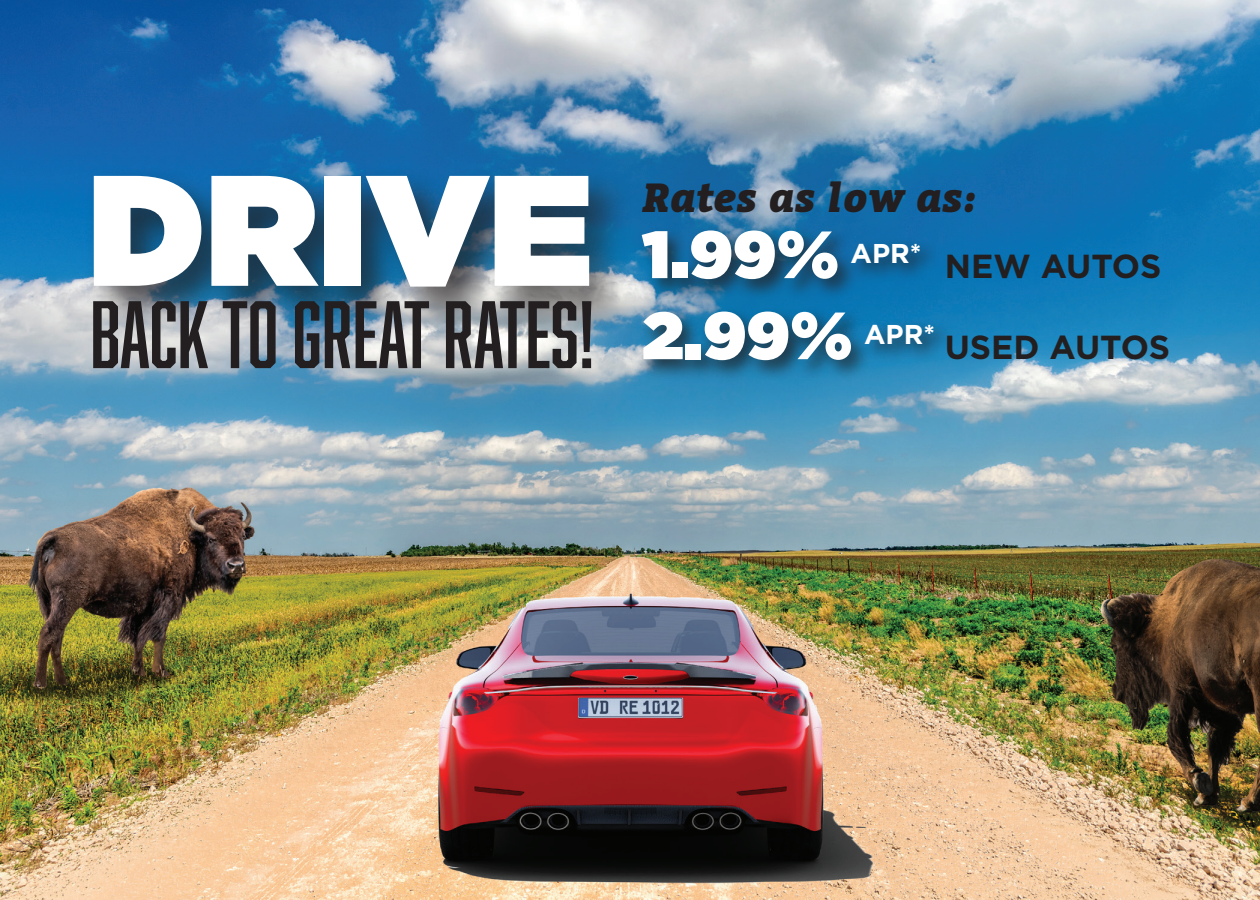
<style>
.page{position:relative;width:1260px;height:900px;background:#fff}
.page>*{position:absolute;margin:0;border:0;box-sizing:border-box;transform-origin:0 0}
.t1{font:900 157px "Gotham";color:#fff}
.t2{font:88px "Abolition";color:#231f20}
.t3{font:900 66.75px "Gotham";color:#fff}
.t4{font:italic 900 40px "Bitter";color:#231f20}
.t5{font:700 33.25px "Gotham";color:#231f20}
.t6{font:700 27.25px "Gotham";color:#fff}
</style>
<div class="page">
<img style="left:0;top:0;width:1260px;height:900px">
<div style="left:84px;top:166px;width:551px;height:167px;background:#231f20;opacity:.75"></div>
<div style="left:637px;top:225px;width:304px;height:76px;background:#231f20;opacity:.75"></div>
<div style="left:637px;top:306px;width:317px;height:76px;background:#231f20;opacity:.75"></div>
<h1 class="t1" style="left:88px;top:118px;width:507px">DRIVE</h1>
<p class="t4" style="left:642px;top:171px;width:336px">Rates as low as:</p>
<p class="t3" style="left:642px;top:207px;width:198px">1.99%</p>
<p class="t6" style="left:851px;top:235px;width:73px">APR*</p>
<p class="t5" style="left:945px;top:244px;width:218px">NEW AUTOS</p>
<p class="t2" style="left:90px;top:284px;width:506px">BACK TO GREAT RATES!</p>
<p class="t3" style="left:642px;top:288px;width:212px">2.99%</p>
<p class="t6" style="left:864px;top:316px;width:73px">APR*</p>
<p class="t5" style="left:945px;top:325px;width:227px">USED AUTOS</p>
</div>
